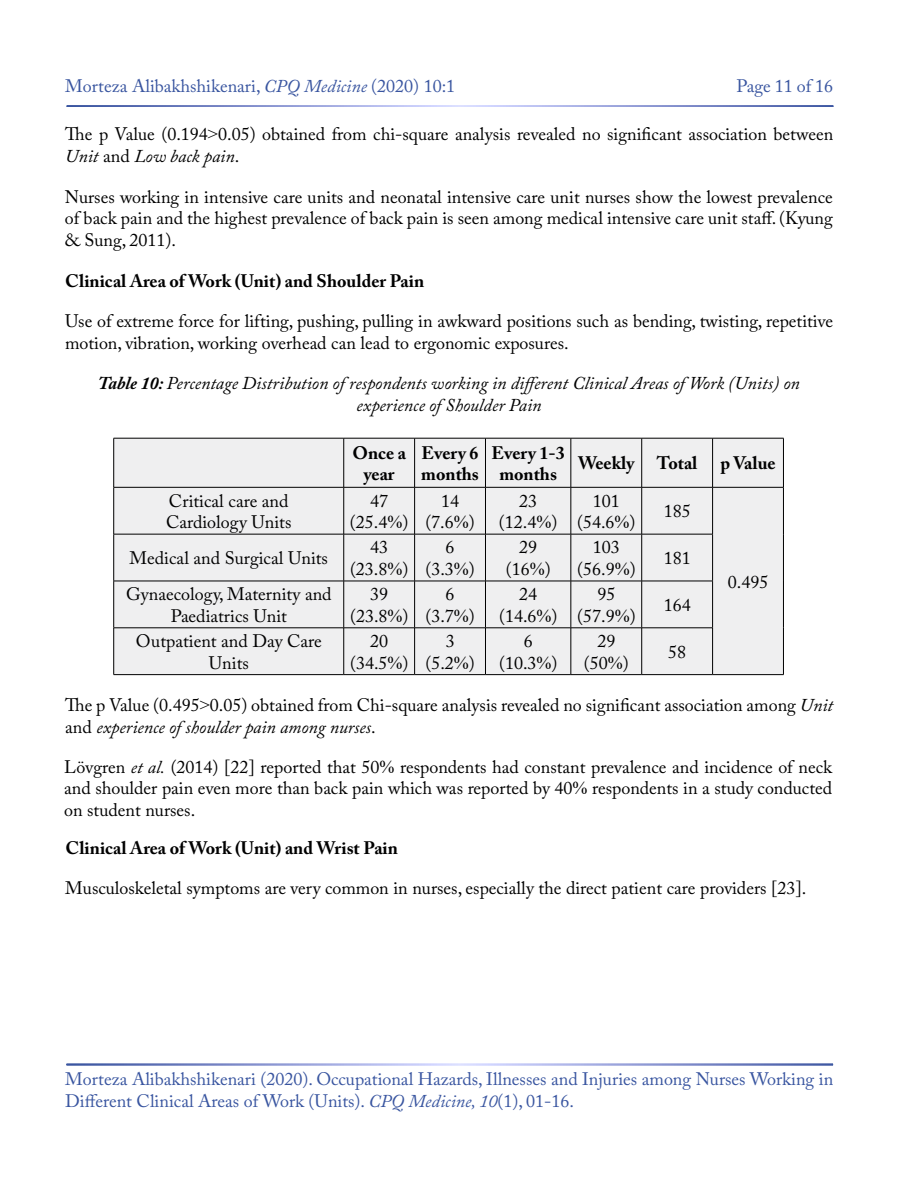
<style>
.page{position:relative;width:900px;height:1200px;background:#fff}
.page>*{position:absolute;margin:0;border:0;box-sizing:border-box;transform-origin:0 0}
.t1{font:18px/21.6px "Adobe Caslon Pro";color:#000;text-align:center}
.t2{font:18px/21.6px "Adobe Caslon Pro";color:#3955a0}
.t3{font:700 18px/21.6px "Adobe Caslon Pro";color:#000;text-align:center}
.t4{font:italic 18px/21.6px "Adobe Caslon Pro";color:#000;text-align:center}
.s1{font-style:italic}
.s2{font-family:"Times New Roman"}
.s3{font-weight:700}
</style>
<div class="page">
<div style="left:114px;top:439px;width:669px;height:235px;background:#efeff0"></div>
<hr style="left:114px;top:438px;width:230px;height:1px;background:#000">
<hr style="left:113px;top:438px;width:1px;height:49px;background:#000">
<hr style="left:344px;top:438px;width:71px;height:1px;background:#000">
<hr style="left:343px;top:438px;width:1px;height:49px;background:#000">
<hr style="left:415px;top:438px;width:70px;height:1px;background:#000">
<hr style="left:414px;top:438px;width:1px;height:49px;background:#000">
<hr style="left:485px;top:438px;width:86px;height:1px;background:#000">
<hr style="left:485px;top:438px;width:1px;height:49px;background:#000">
<hr style="left:571px;top:438px;width:71px;height:1px;background:#000">
<hr style="left:571px;top:438px;width:1px;height:49px;background:#000">
<hr style="left:642px;top:438px;width:71px;height:1px;background:#000">
<hr style="left:641px;top:438px;width:1px;height:49px;background:#000">
<hr style="left:713px;top:438px;width:71px;height:1px;background:#000">
<hr style="left:712px;top:438px;width:1px;height:49px;background:#000">
<hr style="left:783px;top:438px;width:1px;height:49px;background:#000">
<hr style="left:114px;top:487px;width:230px;height:1px;background:#000">
<hr style="left:113px;top:487px;width:1px;height:47px;background:#000">
<hr style="left:344px;top:487px;width:71px;height:1px;background:#000">
<hr style="left:343px;top:487px;width:1px;height:47px;background:#000">
<hr style="left:415px;top:487px;width:70px;height:1px;background:#000">
<hr style="left:414px;top:487px;width:1px;height:47px;background:#000">
<hr style="left:485px;top:487px;width:86px;height:1px;background:#000">
<hr style="left:485px;top:487px;width:1px;height:47px;background:#000">
<hr style="left:571px;top:487px;width:71px;height:1px;background:#000">
<hr style="left:571px;top:487px;width:1px;height:47px;background:#000">
<hr style="left:642px;top:487px;width:71px;height:1px;background:#000">
<hr style="left:641px;top:487px;width:1px;height:47px;background:#000">
<hr style="left:713px;top:487px;width:71px;height:1px;background:#000">
<hr style="left:712px;top:487px;width:1px;height:47px;background:#000">
<hr style="left:783px;top:487px;width:1px;height:47px;background:#000">
<hr style="left:114px;top:534px;width:230px;height:1px;background:#000">
<hr style="left:113px;top:534px;width:1px;height:47px;background:#000">
<hr style="left:344px;top:534px;width:71px;height:1px;background:#000">
<hr style="left:343px;top:534px;width:1px;height:47px;background:#000">
<hr style="left:415px;top:534px;width:70px;height:1px;background:#000">
<hr style="left:414px;top:534px;width:1px;height:47px;background:#000">
<hr style="left:485px;top:534px;width:86px;height:1px;background:#000">
<hr style="left:485px;top:534px;width:1px;height:47px;background:#000">
<hr style="left:571px;top:534px;width:71px;height:1px;background:#000">
<hr style="left:571px;top:534px;width:1px;height:47px;background:#000">
<hr style="left:642px;top:534px;width:71px;height:1px;background:#000">
<hr style="left:641px;top:534px;width:1px;height:47px;background:#000">
<hr style="left:712px;top:534px;width:1px;height:47px;background:#000">
<hr style="left:783px;top:534px;width:1px;height:47px;background:#000">
<hr style="left:114px;top:581px;width:230px;height:1px;background:#000">
<hr style="left:113px;top:581px;width:1px;height:47px;background:#000">
<hr style="left:344px;top:581px;width:71px;height:1px;background:#000">
<hr style="left:343px;top:581px;width:1px;height:47px;background:#000">
<hr style="left:415px;top:581px;width:70px;height:1px;background:#000">
<hr style="left:414px;top:581px;width:1px;height:47px;background:#000">
<hr style="left:485px;top:581px;width:86px;height:1px;background:#000">
<hr style="left:485px;top:581px;width:1px;height:47px;background:#000">
<hr style="left:571px;top:581px;width:71px;height:1px;background:#000">
<hr style="left:571px;top:581px;width:1px;height:47px;background:#000">
<hr style="left:642px;top:581px;width:71px;height:1px;background:#000">
<hr style="left:641px;top:581px;width:1px;height:47px;background:#000">
<hr style="left:712px;top:581px;width:1px;height:47px;background:#000">
<hr style="left:783px;top:581px;width:1px;height:47px;background:#000">
<hr style="left:114px;top:628px;width:230px;height:1px;background:#000">
<hr style="left:113px;top:628px;width:1px;height:46px;background:#000">
<hr style="left:344px;top:628px;width:71px;height:1px;background:#000">
<hr style="left:343px;top:628px;width:1px;height:46px;background:#000">
<hr style="left:415px;top:628px;width:70px;height:1px;background:#000">
<hr style="left:414px;top:628px;width:1px;height:46px;background:#000">
<hr style="left:485px;top:628px;width:86px;height:1px;background:#000">
<hr style="left:485px;top:628px;width:1px;height:46px;background:#000">
<hr style="left:571px;top:628px;width:71px;height:1px;background:#000">
<hr style="left:571px;top:628px;width:1px;height:46px;background:#000">
<hr style="left:642px;top:628px;width:71px;height:1px;background:#000">
<hr style="left:641px;top:628px;width:1px;height:46px;background:#000">
<hr style="left:712px;top:628px;width:1px;height:46px;background:#000">
<hr style="left:783px;top:628px;width:1px;height:46px;background:#000">
<hr style="left:114px;top:674px;width:230px;height:1px;background:#000">
<hr style="left:344px;top:674px;width:71px;height:1px;background:#000">
<hr style="left:415px;top:674px;width:70px;height:1px;background:#000">
<hr style="left:485px;top:674px;width:86px;height:1px;background:#000">
<hr style="left:571px;top:674px;width:71px;height:1px;background:#000">
<hr style="left:642px;top:674px;width:71px;height:1px;background:#000">
<hr style="left:713px;top:674px;width:71px;height:1px;background:#000">
<p class="t2" style="left:65px;top:75px;width:391px">Morteza Alibakhshikenari, <span class="s1">CPQ Medicine</span> (2020) 10:1</p>
<p class="t2" style="left:736px;top:75px;width:98px">Page 11 of 16</p>
<p class="t1" style="left:65px;top:123px;width:769px;text-align:left">The p Value (0.194<span class="s2">&gt;</span>0.05) obtained from chi-square analysis revealed no significant association between<br><span class="s1">Unit</span> and <span class="s1">Low back pain</span>.</p>
<p class="t1" style="left:65px;top:186px;width:770px;text-align:justify">Nurses working in intensive care units and neonatal intensive care unit nurses show the lowest prevalence of back pain and the highest prevalence of back pain is seen among medical intensive care unit staff. (Kyung &amp; Sung, 2011).</p>
<p class="t3" style="left:65px;top:270px;width:361px">Clinical Area of Work (Unit) and Shoulder Pain</p>
<p class="t1" style="left:65px;top:310px;width:770px;text-align:left">Use of extreme force for lifting, pushing, pulling in awkward positions such as bending, twisting, repetitive motion, vibration, working overhead can lead to ergonomic exposures.</p>
<p class="t4" style="left:98px;top:372px;width:703px"><span class="s3">Table 10:</span> Percentage Distribution of respondents working in different Clinical Areas of Work (Units) on experience of Shoulder Pain</p>
<p class="t3" style="left:352px;top:442px;width:55px">Once a year</p>
<p class="t3" style="left:421px;top:442px;width:59px;text-align:left">Every 6 months</p>
<p class="t3" style="left:492px;top:442px;width:75px">Every 1-3 months</p>
<p class="t3" style="left:578px;top:452px;width:121px">Weekly Total</p>
<p class="t3" style="left:720px;top:452px;width:57px">p Value</p>
<p class="t1" style="left:166px;top:490px;width:127px;text-align:left">Critical care and<br>Cardiology Units</p>
<p class="t1" style="left:350px;top:490px;width:60px">47 (25.4<span class="s2">%</span>)</p>
<p class="t1" style="left:425px;top:490px;width:51px">14 (7.6<span class="s2">%</span>)</p>
<p class="t1" style="left:499px;top:490px;width:60px">23 (12.4<span class="s2">%</span>)</p>
<p class="t1" style="left:577px;top:490px;width:60px">101 (54.6<span class="s2">%</span>)</p>
<p class="t1" style="left:664px;top:500px;width:28px">185</p>
<p class="t1" style="left:130px;top:547px;width:200px">Medical and Surgical Units</p>
<p class="t1" style="left:350px;top:536px;width:60px">43 (23.8<span class="s2">%</span>)</p>
<p class="t1" style="left:425px;top:536px;width:51px">6 (3.3<span class="s2">%</span>)</p>
<p class="t1" style="left:506px;top:536px;width:46px">29 (16<span class="s2">%</span>)</p>
<p class="t1" style="left:577px;top:536px;width:60px">103 (56.9<span class="s2">%</span>)</p>
<p class="t1" style="left:664px;top:547px;width:28px">181</p>
<p class="t1" style="left:126px;top:583px;width:207px">Gynaecology, Maternity and<br>Paediatrics Unit</p>
<p class="t1" style="left:350px;top:583px;width:60px">39 (23.8<span class="s2">%</span>)</p>
<p class="t1" style="left:425px;top:583px;width:51px">6 (3.7<span class="s2">%</span>)</p>
<p class="t1" style="left:499px;top:583px;width:60px">24 (14.6<span class="s2">%</span>)</p>
<p class="t1" style="left:577px;top:583px;width:60px">95 (57.9<span class="s2">%</span>)</p>
<p class="t1" style="left:664px;top:594px;width:28px">164</p>
<p class="t1" style="left:136px;top:630px;width:187px">Outpatient and Day Care<br>Units</p>
<p class="t1" style="left:350px;top:630px;width:60px">20 (34.5<span class="s2">%</span>)</p>
<p class="t1" style="left:425px;top:630px;width:51px">3 (5.2<span class="s2">%</span>)</p>
<p class="t1" style="left:499px;top:630px;width:60px">6 (10.3<span class="s2">%</span>)</p>
<p class="t1" style="left:584px;top:630px;width:46px">29 (50<span class="s2">%</span>)</p>
<p class="t1" style="left:668px;top:641px;width:19px">58</p>
<p class="t1" style="left:65px;top:694px;width:769px;text-align:left">The p Value (0.495<span class="s2">&gt;</span>0.05) obtained from Chi-square analysis revealed no significant association among <span class="s1">Unit </span>and <span class="s1">experience of shoulder pain among nurses</span>.</p>
<p class="t1" style="left:64px;top:756px;width:770px;text-align:justify">Lövgren <span class="s1">et al.</span> (2014) [22] reported that 50<span class="s2">%</span> respondents had constant prevalence and incidence of neck and shoulder pain even more than back pain which was reported by 40<span class="s2">%</span> respondents in a study conducted on student nurses.</p>
<p class="t3" style="left:65px;top:837px;width:334px">Clinical Area of Work (Unit) and Wrist Pain</p>
<p class="t1" style="left:65px;top:877px;width:743px">Musculoskeletal symptoms are very common in nurses, especially the direct patient care providers [23].</p>
<p class="t1" style="left:728px;top:571px;width:42px">0.495</p>
<p class="t2" style="left:65px;top:1068px;width:769px">Morteza Alibakhshikenari (2020). Occupational Hazards, Illnesses and Injuries among Nurses Working in<br>Different Clinical Areas of Work (Units). <span class="s1">CPQ Medicine, 10</span>(1), 01-16.</p>
</div>
